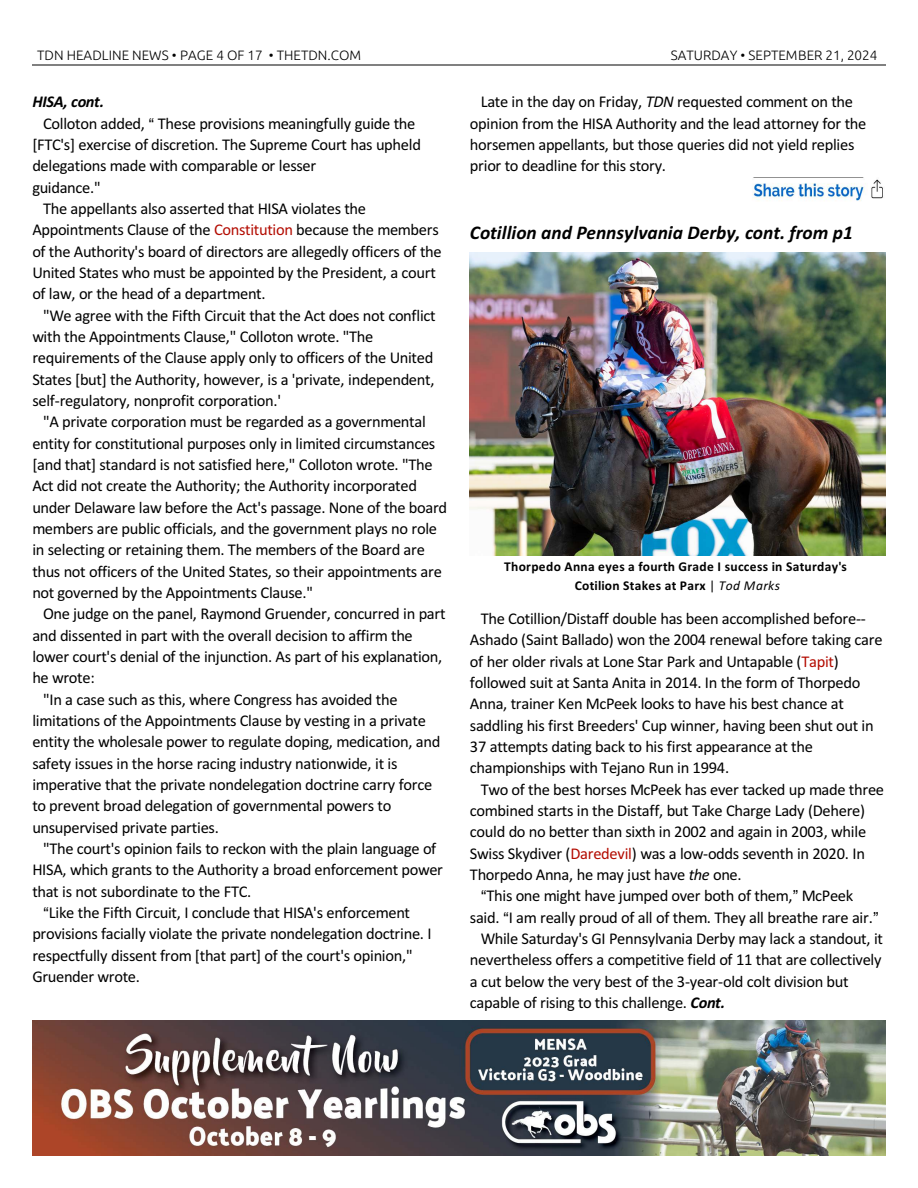
<style>
.page{position:relative;width:918px;height:1188px;background:#fff}
.page>*{position:absolute;margin:0;border:0;box-sizing:border-box;transform-origin:0 0}
.t1{font:italic 700 19.5px "Calibri";color:#000}
.t2{font:16.5px/21.3px "Calibri";letter-spacing:-.02em;color:#000}
.t3{font:italic 700 16.5px "Calibri";letter-spacing:-.02em;color:#000}
.t4{font:700 13.5px/18.9px "Calibri";letter-spacing:.02em;color:#000;text-align:center}
.t5{font:300 13.5px "Ubuntu";color:#000}
.s1{color:#b30b00}
.s2{font-style:italic}
.s3{font-weight:400}
.s4{font-weight:400;font-style:italic}
.s5{font-weight:700;font-style:italic}
</style>
<div class="page">
<hr style="left:32px;top:64px;width:853px;height:1px;background:#808080">
<img style="left:32px;top:1020px;width:854px;height:136px">
<img style="left:470px;top:253px;width:416px;height:302px">
<img style="left:752px;top:177px;width:131px;height:24px">
<p class="t5" style="left:37px;top:49px;width:325px">TDN HEADLINE NEWS • PAGE 4 OF 17 • THETDN.COM</p>
<p class="t5" style="left:671px;top:49px;width:208px">SATURDAY • SEPTEMBER 21, 2024</p>
<p class="t3" style="left:32px;top:95px;width:73px">HISA, cont.</p>
<p class="t2" style="left:43px;top:114px;width:374px">Colloton added, These provisions meaningfully guide the</p>
<p class="t2" style="left:32px;top:135px;width:390px">[FTC's] exercise of discretion. The Supreme Court has upheld</p>
<p class="t2" style="left:32px;top:157px;width:285px">delegations made with comparable or lesser</p>
<p class="t2" style="left:32px;top:178px;width:70px">guidance."</p>
<p class="t2" style="left:43px;top:199px;width:324px">The appellants also asserted that HISA violates the</p>
<p class="t2" style="left:32px;top:221px;width:408px">Appointments Clause of the <span class="s1">Constitution</span> because the members</p>
<p class="t2" style="left:32px;top:242px;width:411px">of the Authority's board of directors are allegedly officers of the</p>
<p class="t2" style="left:32px;top:263px;width:405px">United States who must be appointed by the President, a court</p>
<p class="t2" style="left:32px;top:285px;width:235px">of law, or the head of a department.</p>
<p class="t2" style="left:43px;top:306px;width:394px">"We agree with the Fifth Circuit that the Act does not conflict</p>
<p class="t2" style="left:32px;top:327px;width:342px">with the Appointments Clause," Colloton wrote. "The</p>
<p class="t2" style="left:32px;top:349px;width:403px">requirements of the Clause apply only to officers of the United</p>
<p class="t2" style="left:32px;top:370px;width:404px">States [but] the Authority, however, is a 'private, independent,</p>
<p class="t2" style="left:32px;top:391px;width:250px">self-regulatory, nonprofit corporation.'</p>
<p class="t2" style="left:43px;top:413px;width:384px">"A private corporation must be regarded as a governmental</p>
<p class="t2" style="left:32px;top:434px;width:404px">entity for constitutional purposes only in limited circumstances</p>
<p class="t2" style="left:32px;top:455px;width:402px">[and that] standard is not satisfied here," Colloton wrote. "The</p>
<p class="t2" style="left:32px;top:477px;width:386px">Act did not create the Authority; the Authority incorporated</p>
<p class="t2" style="left:32px;top:498px;width:416px">under Delaware law before the Act's passage. None of the board</p>
<p class="t2" style="left:32px;top:519px;width:406px">members are public officials, and the government plays no role</p>
<p class="t2" style="left:32px;top:541px;width:394px">in selecting or retaining them. The members of the Board are</p>
<p class="t2" style="left:32px;top:562px;width:411px">thus not officers of the United States, so their appointments are</p>
<p class="t2" style="left:32px;top:583px;width:282px">not governed by the Appointments Clause."</p>
<p class="t2" style="left:43px;top:605px;width:404px">One judge on the panel, Raymond Gruender, concurred in part</p>
<p class="t2" style="left:32px;top:626px;width:382px">and dissented in part with the overall decision to affirm the</p>
<p class="t2" style="left:32px;top:647px;width:411px">lower court's denial of the injunction. As part of his explanation,</p>
<p class="t2" style="left:32px;top:669px;width:64px">he wrote:</p>
<p class="t2" style="left:43px;top:690px;width:356px">"In a case such as this, where Congress has avoided the</p>
<p class="t2" style="left:32px;top:711px;width:395px">limitations of the Appointments Clause by vesting in a private</p>
<p class="t2" style="left:32px;top:733px;width:410px">entity the wholesale power to regulate doping, medication, and</p>
<p class="t2" style="left:32px;top:754px;width:367px">safety issues in the horse racing industry nationwide, it is</p>
<p class="t2" style="left:32px;top:775px;width:401px">imperative that the private nondelegation doctrine carry force</p>
<p class="t2" style="left:32px;top:796px;width:360px">to prevent broad delegation of governmental powers to</p>
<p class="t2" style="left:32px;top:818px;width:188px">unsupervised private parties.</p>
<p class="t2" style="left:43px;top:839px;width:395px">"The court's opinion fails to reckon with the plain language of</p>
<p class="t2" style="left:32px;top:861px;width:412px">HISA, which grants to the Authority a broad enforcement power</p>
<p class="t2" style="left:32px;top:882px;width:220px">that is not subordinate to the FTC.</p>
<p class="t2" style="left:49px;top:903px;width:363px">Like the Fifth Circuit, I conclude that HISA's enforcement</p>
<p class="t2" style="left:32px;top:924px;width:401px">provisions facially violate the private nondelegation doctrine. I</p>
<p class="t2" style="left:32px;top:946px;width:382px">respectfully dissent from [that part] of the court's opinion,"</p>
<p class="t2" style="left:32px;top:967px;width:109px">Gruender wrote.</p>
<p class="t2" style="left:470px;top:93px;width:398px;text-indent:11px">Late in the day on Friday, <span class="s2">TDN</span> requested comment on the opinion from the HISA Authority and the lead attorney for the horsemen appellants, but those queries did not yield replies prior to deadline for this story.</p>
<p class="t1" style="left:470px;top:224px;width:385px">Cotillion and Pennsylvania Derby, cont. from p1</p>
<p class="t4" style="left:504px;top:558px;width:344px">Thorpedo Anna eyes a fourth Grade I success in Saturday's<br>Cotilion Stakes at Parx <span class="s3">|</span> <span class="s4">Tod Marks</span></p>
<p class="t2" style="left:470px;top:609px;width:414px;text-indent:11px">The Cotillion/Distaff double has been accomplished before-- Ashado (Saint Ballado) won the 2004 renewal before taking care of her older rivals at Lone Star Park and Untapable (<span class="s1">Tapit</span>) followed suit at Santa Anita in 2014. In the form of Thorpedo Anna, trainer Ken McPeek looks to have his best chance at saddling his first Breeders' Cup winner, having been shut out in 37 attempts dating back to his first appearance at the championships with Tejano Run in 1994.</p>
<p class="t2" style="left:481px;top:780px;width:405px">Two of the best horses McPeek has ever tacked up made three</p>
<p class="t2" style="left:470px;top:801px;width:397px">combined starts in the Distaff, but Take Charge Lady (Dehere)</p>
<p class="t2" style="left:470px;top:823px;width:398px">could do no better than sixth in 2002 and again in 2003, while</p>
<p class="t2" style="left:470px;top:844px;width:397px">Swiss Skydiver (<span class="s1">Daredevil</span>) was a low-odds seventh in 2020. In</p>
<p class="t2" style="left:470px;top:865px;width:273px">Thorpedo Anna, he may just have <span class="s2">the</span> one.</p>
<p class="t2" style="left:486px;top:887px;width:368px">This one might have jumped over both of them, McPeek</p>
<p class="t2" style="left:470px;top:908px;width:404px">said. I am really proud of all of them. They all breathe rare air.</p>
<p class="t2" style="left:481px;top:929px;width:404px">While Saturday's GI Pennsylvania Derby may lack a standout, it</p>
<p class="t2" style="left:470px;top:951px;width:413px">nevertheless offers a competitive field of 11 that are collectively</p>
<p class="t2" style="left:470px;top:972px;width:380px">a cut below the very best of the 3-year-old colt division but</p>
<p class="t2" style="left:470px;top:993px;width:257px">capable of rising to this challenge. <span class="s5">Cont.</span></p>
</div>
